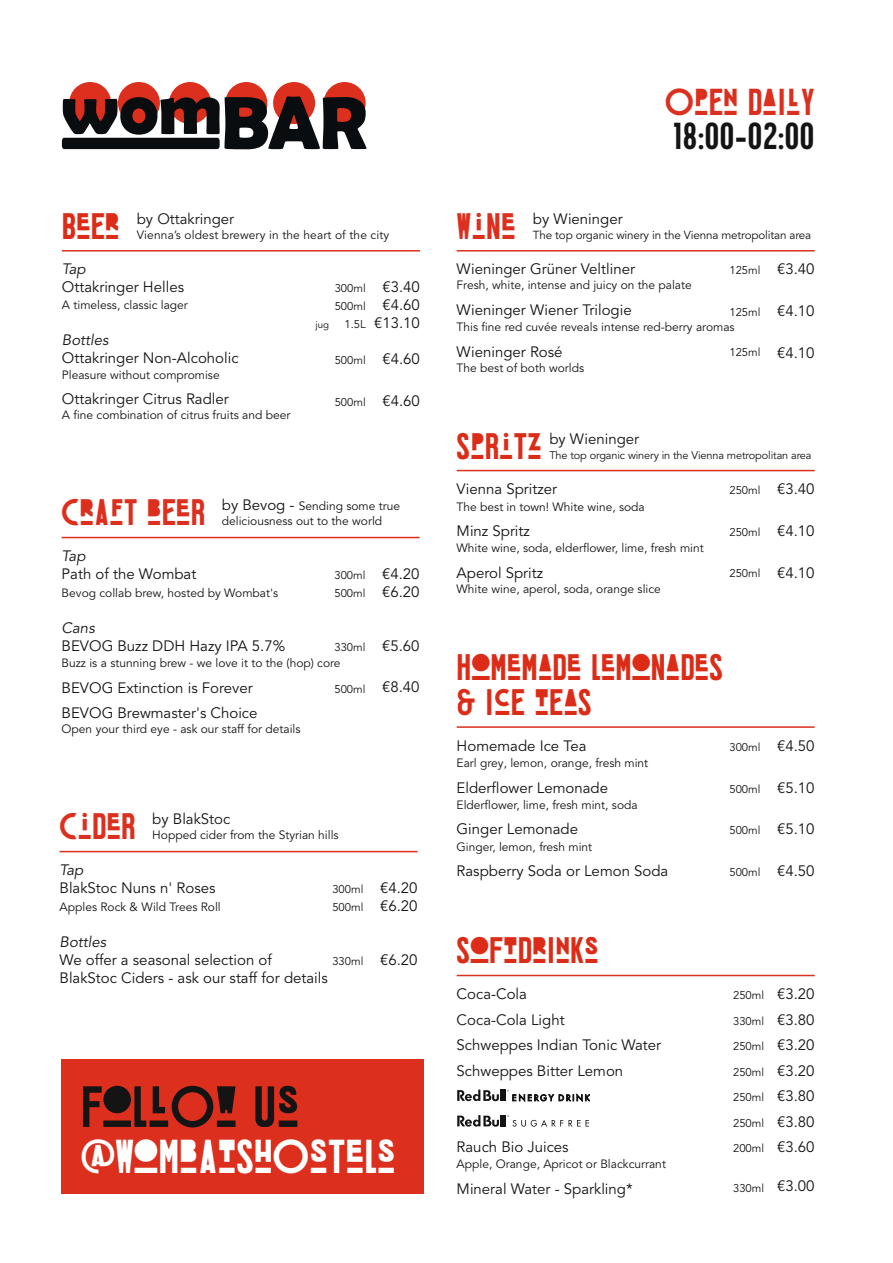
<style>
.page{position:relative;width:893px;height:1263px;background:#fff}
.page>*{position:absolute;margin:0;border:0;box-sizing:border-box;transform-origin:0 0}
.t1{font:57.9px "Mozsar";color:#131413}
.t2{font:47.55px "Mozsar";color:#fff}
.t3{font:37.5px "Mozsar";color:#131413}
.t4{font:37.5px "Mozsar";color:#dc2f1e}
.t5{font:36.9px/34.5px "Mozsar";color:#dc2c18}
.t6{font:36.9px "Mozsar";color:#dc2f1e}
.t7{font:15px/18px "Avenir LT Pro";color:#131413}
.t8{font:12px/15px "Avenir LT Pro";color:#131413}
.t9{font:11.7px "Avenir LT Pro";letter-spacing:-.01em;color:#131413}
.t10{font:11.25px/18px "Avenir LT Pro";color:#131413}
.t11{font:10.95px "Avenir LT Pro";letter-spacing:-.01em;color:#131413}
.t12{font:9.75px "Avenir LT Pro";color:#131413}
.s1{font-size:15px}
</style>
<div class="page">
<div style="left:62px;top:1060px;width:362px;height:134px;background:#dc2f1e"></div>
<hr style="left:457px;top:470px;width:358px;height:1px;background:#dc2f1e">
<hr style="left:457px;top:726px;width:358px;height:2px;background:#dc2f1e">
<hr style="left:457px;top:250px;width:358px;height:1px;background:#dc2f1e">
<hr style="left:62px;top:250px;width:358px;height:1px;background:#dc2f1e">
<svg style="left:62px;top:82px;width:305px;height:67px"></svg>
<hr style="left:457px;top:975px;width:358px;height:1px;background:#dc2f1e">
<svg style="left:457px;top:1089px;width:133px;height:12px"></svg>
<svg style="left:457px;top:1115px;width:132px;height:12px"></svg>
<hr style="left:62px;top:537px;width:358px;height:1px;background:#dc2f1e">
<hr style="left:60px;top:851px;width:358px;height:1px;background:#dc2f1e">
<h3 class="t5" style="left:62px;top:207px;width:59px">BEER</h3>
<p class="t7" style="left:137px;top:210px;width:99px">by Ottakringer</p>
<p class="t8" style="left:137px;top:227px;width:254px">Vienna’s oldest brewery in the heart of the city</p>
<p class="t7" style="left:62px;top:260px;width:124px">Tap<br>Ottakringer Helles</p>
<p class="t8" style="left:62px;top:297px;width:127px">A timeless, classic lager</p>
<p class="t7" style="left:62px;top:331px;width:178px">Bottles<br>Ottakringer Non-Alcoholic</p>
<p class="t8" style="left:62px;top:367px;width:159px">Pleasure without compromise</p>
<p class="t7" style="left:62px;top:390px;width:168px">Ottakringer Citrus Radler</p>
<p class="t8" style="left:62px;top:408px;width:230px">A fine combination of citrus fruits and beer</p>
<p class="t7" style="left:374px;top:278px;width:47px;text-align:center">€3.40 €4.60 €13.10</p>
<p class="t7" style="left:382px;top:350px;width:39px">€4.60</p>
<p class="t7" style="left:382px;top:392px;width:39px">€4.60</p>
<p class="t10" style="left:335px;top:279px;width:33px;text-align:right">300ml<br>500ml<br>1.5L</p>
<p class="t10" style="left:335px;top:351px;width:33px">500ml</p>
<p class="t10" style="left:335px;top:393px;width:33px">500ml</p>
<p class="t12" style="left:315px;top:319px;width:15px">jug</p>
<h3 class="t6" style="left:62px;top:489px;width:145px">CRAFT BEER</h3>
<p class="t8" style="left:222px;top:499px;width:180px"><span class="s1">by Bevog -</span> Sending some true deliciousness out to the world</p>
<p class="t7" style="left:62px;top:547px;width:136px">Tap<br>Path of the Wombat</p>
<p class="t8" style="left:62px;top:586px;width:218px">Bevog collab brew, hosted by Wombat's</p>
<p class="t7" style="left:62px;top:619px;width:225px">Cans<br>BEVOG Buzz DDH Hazy IPA 5.7%</p>
<p class="t8" style="left:62px;top:656px;width:280px">Buzz is a stunning brew - we love it to the (hop) core</p>
<p class="t7" style="left:62px;top:675px;width:197px;line-height:25.5px">BEVOG Extinction is Forever<br>BEVOG Brewmaster's Choice</p>
<p class="t8" style="left:62px;top:722px;width:240px">Open your third eye - ask our staff for details</p>
<p class="t7" style="left:382px;top:565px;width:39px">€4.20 €6.20</p>
<p class="t10" style="left:334px;top:566px;width:33px">300ml<br>500ml</p>
<p class="t7" style="left:382px;top:637px;width:39px">€5.60</p>
<p class="t7" style="left:382px;top:678px;width:39px">€8.40</p>
<p class="t10" style="left:334px;top:638px;width:33px">330ml</p>
<p class="t10" style="left:334px;top:680px;width:33px">500ml</p>
<h3 class="t6" style="left:60px;top:803px;width:62px">CIDER</h3>
<p class="t7" style="left:152px;top:810px;width:80px">by BlakStoc</p>
<p class="t8" style="left:152px;top:828px;width:188px">Hopped cider from the Styrian hills</p>
<p class="t7" style="left:60px;top:861px;width:157px">Tap<br>BlakStoc Nuns n' Roses</p>
<p class="t8" style="left:60px;top:900px;width:163px">Apples Rock &amp; Wild Trees Roll</p>
<p class="t7" style="left:60px;top:933px;width:270px">Bottles<br>We offer a seasonal selection of<br>BlakStoc Ciders - ask our staff for details</p>
<p class="t10" style="left:332px;top:880px;width:33px">300ml<br>500ml</p>
<p class="t10" style="left:332px;top:952px;width:33px">330ml</p>
<p class="t7" style="left:380px;top:879px;width:39px">€4.20 €6.20</p>
<p class="t7" style="left:380px;top:951px;width:39px">€6.20</p>
<h1 class="t1" style="left:81px;top:1070px;width:220px">FOLLOW US</h1>
<h2 class="t2" style="left:81px;top:1126px;width:317px">@WOMBATSHOSTELS</h2>
<h3 class="t4" style="left:665px;top:78px;width:151px">OPEN DAILY</h3>
<h3 class="t3" style="left:673px;top:112px;width:143px">18:00-02:00</h3>
<h3 class="t6" style="left:457px;top:202px;width:61px">WINE</h3>
<p class="t7" style="left:533px;top:210px;width:91px">by Wieninger</p>
<p class="t9" style="left:533px;top:228px;width:280px">The top organic winery in the Vienna metropolitan area</p>
<p class="t7" style="left:457px;top:260px;width:180px">Wieninger Grüner Veltliner</p>
<p class="t8" style="left:457px;top:278px;width:237px">Fresh, white, intense and juicy on the palate</p>
<p class="t7" style="left:457px;top:301px;width:177px">Wieninger Wiener Trilogie</p>
<p class="t8" style="left:457px;top:320px;width:280px">This fine red cuvée reveals intense red-berry aromas</p>
<p class="t7" style="left:457px;top:343px;width:107px">Wieninger Rosé</p>
<p class="t8" style="left:457px;top:360px;width:129px">The best of both worlds</p>
<p class="t7" style="left:777px;top:260px;width:39px">€3.40</p>
<p class="t7" style="left:777px;top:302px;width:39px">€4.10</p>
<p class="t7" style="left:777px;top:344px;width:39px">€4.10</p>
<p class="t10" style="left:729px;top:261px;width:33px">125ml</p>
<p class="t10" style="left:729px;top:303px;width:33px">125ml</p>
<p class="t10" style="left:729px;top:343px;width:33px">125ml</p>
<h3 class="t5" style="left:457px;top:427px;width:87px">SPRITZ</h3>
<p class="t7" style="left:549px;top:430px;width:91px">by Wieninger</p>
<p class="t11" style="left:549px;top:448px;width:264px">The top organic winery in the Vienna metropolitan area</p>
<p class="t7" style="left:457px;top:481px;width:102px">Vienna Spritzer</p>
<p class="t8" style="left:457px;top:499px;width:190px">The best in town! White wine, soda</p>
<p class="t7" style="left:457px;top:522px;width:75px">Minz Spritz</p>
<p class="t8" style="left:457px;top:541px;width:249px">White wine, soda, elderflower, lime, fresh mint</p>
<p class="t7" style="left:457px;top:564px;width:88px">Aperol Spritz</p>
<p class="t8" style="left:457px;top:581px;width:206px">White wine, aperol, soda, orange slice</p>
<p class="t7" style="left:777px;top:481px;width:39px">€3.40</p>
<p class="t7" style="left:777px;top:522px;width:39px">€4.10</p>
<p class="t7" style="left:777px;top:564px;width:39px">€4.10</p>
<p class="t10" style="left:729px;top:481px;width:33px">250ml</p>
<p class="t10" style="left:729px;top:523px;width:33px">250ml</p>
<p class="t10" style="left:729px;top:564px;width:33px">250ml</p>
<h3 class="t5" style="left:457px;top:648px;width:268px">HOMEMADE LEMONADES &amp; ICE TEAS</h3>
<p class="t7" style="left:457px;top:737px;width:131px">Homemade Ice Tea</p>
<p class="t8" style="left:457px;top:756px;width:193px">Earl grey, lemon, orange, fresh mint</p>
<p class="t7" style="left:457px;top:779px;width:153px">Elderflower Lemonade</p>
<p class="t8" style="left:457px;top:797px;width:183px">Elderflower, lime, fresh mint, soda</p>
<p class="t7" style="left:457px;top:820px;width:123px">Ginger Lemonade</p>
<p class="t8" style="left:457px;top:839px;width:137px">Ginger, lemon, fresh mint</p>
<p class="t7" style="left:457px;top:862px;width:213px">Raspberry Soda or Lemon Soda</p>
<p class="t10" style="left:729px;top:738px;width:33px">300ml</p>
<p class="t10" style="left:729px;top:780px;width:33px">500ml</p>
<p class="t10" style="left:729px;top:822px;width:33px">500ml</p>
<p class="t10" style="left:729px;top:863px;width:33px">500ml</p>
<p class="t7" style="left:777px;top:737px;width:39px">€4.50</p>
<p class="t7" style="left:777px;top:779px;width:39px">€5.10</p>
<p class="t7" style="left:777px;top:820px;width:39px">€5.10</p>
<p class="t7" style="left:777px;top:862px;width:39px">€4.50</p>
<h3 class="t5" style="left:457px;top:932px;width:144px">SOFTDRINKS</h3>
<p class="t7" style="left:457px;top:981px;width:206px;line-height:25.5px">Coca-Cola<br>Coca-Cola Light<br>Schweppes Indian Tonic Water<br>Schweppes Bitter Lemon</p>
<p class="t7" style="left:457px;top:1138px;width:114px">Rauch Bio Juices</p>
<p class="t8" style="left:457px;top:1157px;width:211px">Apple, Orange, Apricot or Blackcurrant</p>
<p class="t7" style="left:457px;top:1180px;width:178px">Mineral Water - Sparkling*</p>
<p class="t10" style="left:733px;top:986px;width:33px">250ml</p>
<p class="t10" style="left:733px;top:1012px;width:33px">330ml</p>
<p class="t10" style="left:733px;top:1037px;width:33px">250ml</p>
<p class="t10" style="left:733px;top:1063px;width:33px">250ml</p>
<p class="t10" style="left:733px;top:1088px;width:33px">250ml</p>
<p class="t10" style="left:733px;top:1114px;width:33px">250ml</p>
<p class="t10" style="left:733px;top:1139px;width:33px">200ml</p>
<p class="t10" style="left:733px;top:1180px;width:33px">330ml</p>
<p class="t7" style="left:777px;top:981px;width:39px;line-height:25.5px;text-align:justify">€3.20 €3.80 €3.20 €3.20 €3.80 €3.80 €3.60</p>
<p class="t7" style="left:777px;top:1177px;width:39px">€3.00</p>
</div>
